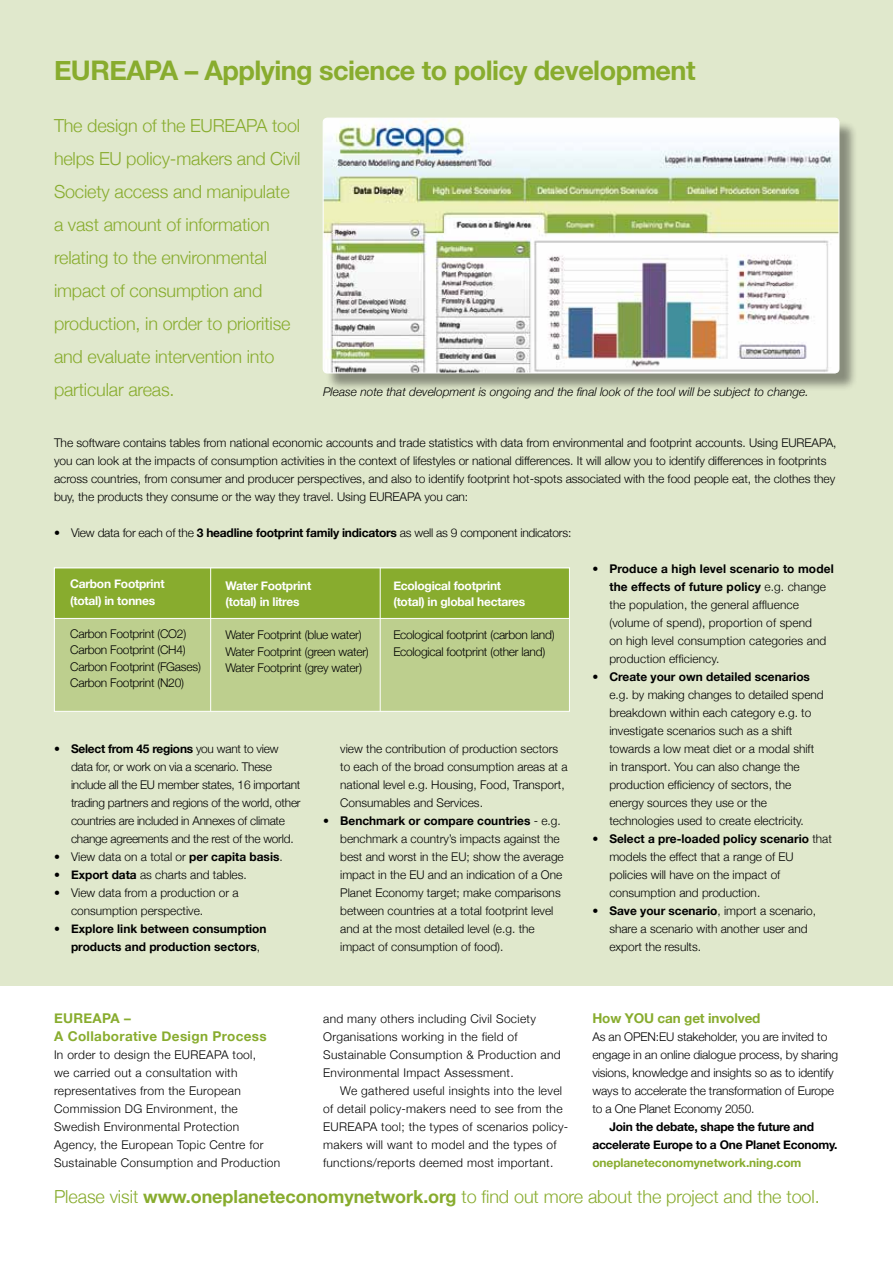
<style>
.page{position:relative;width:893px;height:1263px;background:#fff}
.page>*{position:absolute;margin:0;border:0;box-sizing:border-box;transform-origin:0 0}
.t1{font:700 27px "Helvetica Neue";letter-spacing:-.02em;color:#88ac2e}
.t2{font:300 18px/33px "Helvetica Neue";letter-spacing:-.01em;color:#88ac2e}
.t3{font:700 13.5px/18px "Helvetica Neue";letter-spacing:.025em;color:#88ac2e}
.t4{font:700 13.5px "Helvetica Neue";letter-spacing:-.01em;color:#88ac2e}
.t5{font:300 12px/18px "Helvetica Neue";color:#000}
.t6{font:300 12px/18px "Helvetica Neue";letter-spacing:.025em;color:#000}
.t7{font:300 12px/16.5px "Helvetica Neue";letter-spacing:-.02em;color:#000}
.t8{font:700 12px/16.5px "Helvetica Neue";letter-spacing:-.02em;color:#fff}
.t9{font:italic 300 12px "Helvetica Neue";color:#000}
.t10{font:700 12px/18px "Helvetica Neue";letter-spacing:-.02em;color:#000;text-align:center}
.t11{font:700 12px/18px "Helvetica Neue";color:#000}
.t12{font:700 12px "Helvetica Neue";letter-spacing:-.01em;color:#88ac2e}
.s1{font-weight:700}
.s2{font-weight:300}
</style>
<div class="page">
<div style="left:0;top:0;width:893px;height:985px;background:#e0e8cc"></div>
<div style="left:325px;top:120px;width:533px;height:272px;background:#000;opacity:.4"></div>
<img style="left:323px;top:118px;width:516px;height:255px">
<div style="left:323px;top:118px;width:516px;height:255px;border:1px solid #fff;border-radius:4px"></div>
<div style="left:54px;top:568px;width:516px;height:144px;background:#bdcf8e;border:1px solid #fff"></div>
<div style="left:54px;top:568px;width:516px;height:51px;background:#88ac2e;border:1px solid #fff"></div>
<hr style="left:210px;top:568px;width:1px;height:143px;background:#fff">
<hr style="left:380px;top:568px;width:1px;height:143px;background:#fff">
<h1 class="t1" style="left:54px;top:54px;width:643px">EUREAPA – Applying science to policy development</h1>
<p class="t2" style="left:54px;top:109px;width:248px">The design of the EUREAPA tool helps EU policy-makers and Civil<br>Society access and manipulate a vast amount of information relating to the environmental impact of consumption and production, in order to prioritise and evaluate intervention into particular areas.</p>
<p class="t9" style="left:323px;top:385px;width:487px">Please note that development is ongoing and the final look of the tool will be subject to change.</p>
<p class="t5" style="left:54px;top:434px;width:784px">The software contains tables from national economic accounts and trade statistics with data from environmental and footprint accounts. Using EUREAPA, you can look at the impacts of consumption activities in the context of lifestyles or national differences. It will allow you to identify differences in footprints across countries, from consumer and producer perspectives, and also to identify footprint hot-spots associated with the food people eat, the clothes they buy, the products they consume or the way they travel. Using EUREAPA you can:</p>
<p class="t7" style="left:54px;top:524px;width:519px">• View data for each of the <span class="s1">3 headline footprint family indicators</span> as well as 9 component indicators:</p>
<p class="t8" style="left:70px;top:576px;width:96px">Carbon Footprint (total) in tonnes</p>
<p class="t7" style="left:70px;top:625px;width:132px">Carbon Footprint (CO2)<br>Carbon Footprint (CH4)<br>Carbon Footprint (FGases)<br>Carbon Footprint (N20)</p>
<p class="t8" style="left:225px;top:577px;width:87px">Water Footprint (total) in litres</p>
<p class="t7" style="left:225px;top:626px;width:145px">Water Footprint (blue water)<br>Water Footprint (green water)<br>Water Footprint (grey water)</p>
<p class="t8" style="left:393px;top:577px;width:133px">Ecological footprint (total) in global hectares</p>
<p class="t7" style="left:393px;top:626px;width:163px">Ecological footprint (carbon land)<br>Ecological footprint (other land)</p>
<p class="t7" style="left:71px;top:740px;width:231px;line-height:18px;text-indent:-17px">• <span class="s1">Select from 45 regions</span> you want to view data for, or work on via a scenario. These include all the EU member states, 16 important trading partners and regions of the world, other countries are included in Annexes of climate change agreements and the rest of the world.</p>
<p class="t5" style="left:54px;top:848px;width:230px">• View data on a total or <span class="s1">per capita basis</span>.</p>
<p class="t5" style="left:54px;top:866px;width:194px">• <span class="s1">Export data</span> as charts and tables.</p>
<p class="t5" style="left:71px;top:884px;width:169px;text-indent:-17px">• View data from a production or a consumption perspective.</p>
<p class="t11" style="left:71px;top:919px;width:197px;text-indent:-17px"><span class="s2">•</span> Explore link between consumption products and production sectors<span class="s2">,</span></p>
<p class="t5" style="left:340px;top:740px;width:229px">view the contribution of production sectors to each of the broad consumption areas at a national level e.g. Housing, Food, Transport, Consumables and Services.</p>
<p class="t5" style="left:340px;top:812px;width:225px;text-indent:-17px">• <span class="s1">Benchmark or compare countries</span> - e.g. benchmark a country’s impacts against the best and worst in the EU; show the average impact in the EU and an indication of a One Planet Economy target; make comparisons between countries at a total footprint level and at the most detailed level (e.g. the impact of consumption of food).</p>
<p class="t3" style="left:54px;top:1009px;width:214px">EUREAPA –<br>A Collaborative Design Process</p>
<p class="t6" style="left:54px;top:1046px;width:228px">In order to design the EUREAPA tool,<br>we carried out a consultation with representatives from the European Commission DG Environment, the Swedish Environmental Protection Agency, the European Topic Centre for Sustainable Consumption and Production</p>
<p class="t6" style="left:323px;top:1010px;width:239px">and many others including Civil Society Organisations working in the field of Sustainable Consumption &amp; Production and Environmental Impact Assessment.</p>
<p class="t6" style="left:323px;top:1082px;width:247px;text-indent:17px">We gathered useful insights into the level of detail policy-makers need to see from the EUREAPA tool; the types of scenarios policy&shy;makers will want to model and the types of functions/reports deemed most important.</p>
<p class="t5" style="left:609px;top:560px;width:226px;text-indent:-17px">• <span class="s1">Produce a high level scenario to model the effects of future policy</span> e.g. change the population, the general affluence (volume of spend), proportion of spend<br>on high level consumption categories and production efficiency.</p>
<p class="t5" style="left:609px;top:668px;width:216px;text-indent:-17px">• <span class="s1">Create your own detailed scenarios </span>e.g. by making changes to detailed spend breakdown within each category e.g. to investigate scenarios such as a shift towards a low meat diet or a modal shift in transport. You can also change the production efficiency of sectors, the energy sources they use or the technologies used to create electricity.</p>
<p class="t5" style="left:609px;top:830px;width:224px;text-indent:-17px">• <span class="s1">Select a pre-loaded policy scenario</span> that models the effect that a range of EU policies will have on the impact of consumption and production.</p>
<p class="t5" style="left:609px;top:902px;width:208px;text-indent:-17px">• <span class="s1">Save your scenario</span>, import a scenario, share a scenario with another user and export the results.</p>
<p class="t4" style="left:592px;top:1010px;width:170px">How YOU can get involved</p>
<p class="t5" style="left:592px;top:1028px;width:247px">As an OPEN:EU stakeholder, you are invited to engage in an online dialogue process, by sharing visions, knowledge and insights so as to identify ways to accelerate the transformation of Europe to a One Planet Economy 2050.</p>
<p class="t10" style="left:592px;top:1117px;width:247px">Join the debate, shape the future and accelerate Europe to a One Planet Economy.</p>
<p class="t12" style="left:592px;top:1155px;width:211px">oneplaneteconomynetwork.ning.com</p>
<h2 class="t2" style="left:54px;top:1180px;width:767px">Please visit <span class="s1">www.oneplaneteconomynetwork.org</span> to find out more about the project and the tool.</h2>
</div>
